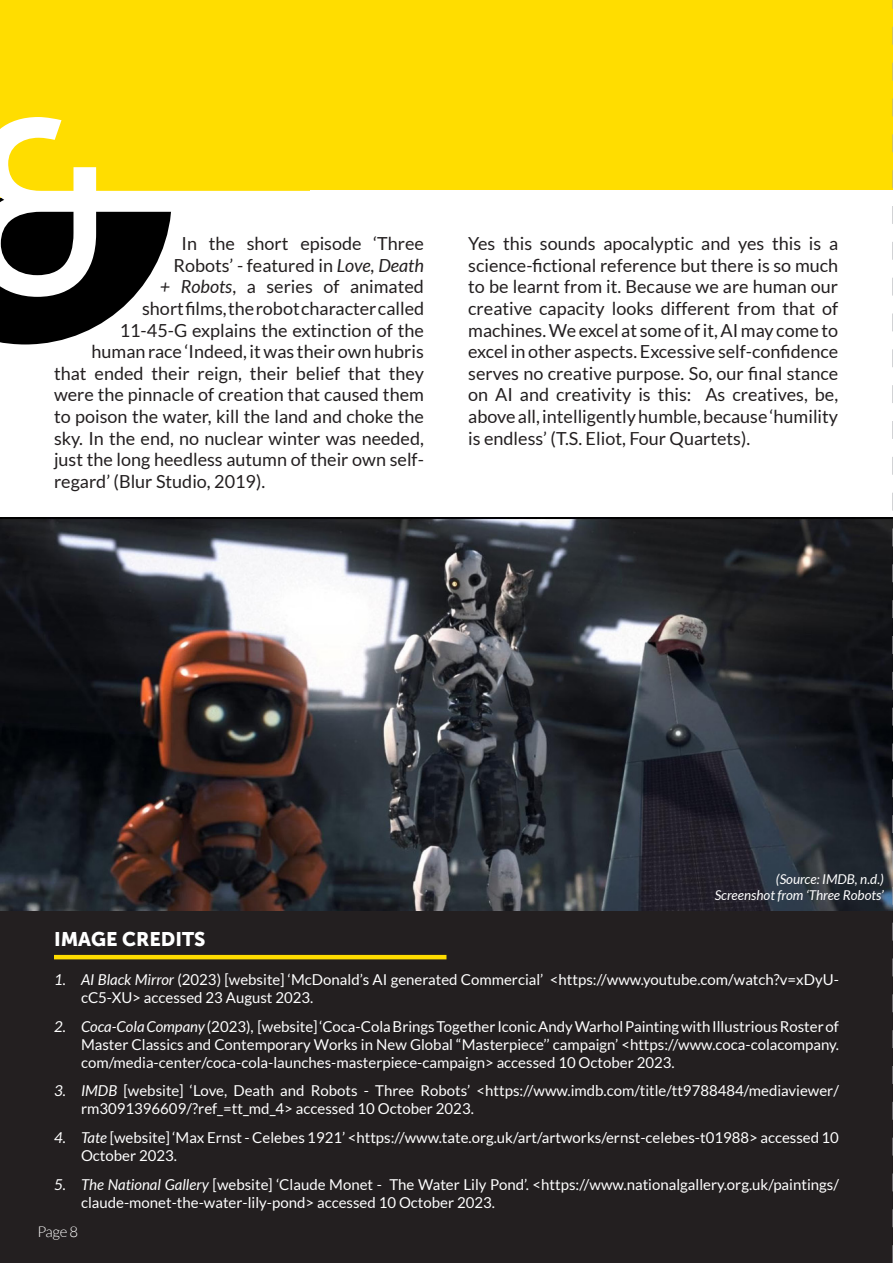
<style>
.page{position:relative;width:893px;height:1263px;background:#fff}
.page>*{position:absolute;margin:0;border:0;box-sizing:border-box;transform-origin:0 0}
.Subheading_1{font:19.5px "Museo Sans 900";color:#fff}
.Paragraph_Style_1{font:18px/21.6px "Lato";color:#231f20;text-align:justify}
.t1{font:15px/18px "Lato";color:#fff}
.t2{font:300 15px "Lato";color:#fff}
.t3{font:italic 13.5px "Lato";color:#fff}
.s1{font-style:italic}
</style>
<div class="page">
<div style="left:0;top:821px;width:893px;height:442px;background:#231f20"></div>
<svg style="left:0;top:297px;width:133px;height:47px;fill:#000"></svg>
<div style="left:0;top:0;width:893px;height:198px;background:#fd0"></div>
<svg style="left:0;top:117px;width:311px;height:180px"></svg>
<div style="left:311px;top:190px;width:582px;height:21px;background:#fff"></div>
<img style="left:0;top:517px;width:892px;height:393px">
<svg style="left:892px;top:0;width:1px;height:1263px"></svg>
<hr style="left:54px;top:955px;width:392px;height:4px;background:#fd0">
<p class="Paragraph_Style_1" style="left:182px;top:233px;width:244px">In the short episode ‘Three</p>
<p class="Paragraph_Style_1" style="left:173px;top:254px;width:252px">Robots’ - featured in <span class="s1">Love, Death</span></p>
<p class="Paragraph_Style_1" style="left:160px;top:276px;width:266px"><span class="s1">+ Robots</span>, a series of animated</p>
<p class="Paragraph_Style_1" style="left:142px;top:297px;width:284px">short films, the robot character called</p>
<p class="Paragraph_Style_1" style="left:120px;top:319px;width:306px">11-45-G explains the extinction of the</p>
<p class="Paragraph_Style_1" style="left:92px;top:341px;width:334px">human race ‘Indeed, it was their own hubris</p>
<p class="Paragraph_Style_1" style="left:54px;top:362px;width:371px">that ended their reign, their belief that they</p>
<p class="Paragraph_Style_1" style="left:54px;top:384px;width:371px">were the pinnacle of creation that caused them</p>
<p class="Paragraph_Style_1" style="left:54px;top:405px;width:371px">to poison the water, kill the land and choke the</p>
<p class="Paragraph_Style_1" style="left:54px;top:427px;width:371px">sky. In the end, no nuclear winter was needed,</p>
<p class="Paragraph_Style_1" style="left:54px;top:449px;width:371px">just the long heedless autumn of their own self-</p>
<p class="Paragraph_Style_1" style="left:54px;top:470px;width:213px">regard’ (Blur Studio, 2019).</p>
<p class="Paragraph_Style_1" style="left:468px;top:233px;width:371px">Yes this sounds apocalyptic and yes this is a science-fictional reference but there is so much to be learnt from it. Because we are human our creative capacity looks different from that of machines. We excel at some of it, AI may come to excel in other aspects. Excessive self-confidence serves no creative purpose. So, our final stance on AI and creativity is this: As creatives, be, above all, intelligently humble, because ‘humility is endless’ (T.S. Eliot, Four Quartets).</p>
<p class="t3" style="left:776px;top:872px;width:109px">(Source: IMDB, n.d.)</p>
<p class="t3" style="left:715px;top:888px;width:171px">Screenshot from ‘Three Robots’</p>
<p class="Subheading_1" style="left:54px;top:928px;width:153px">IMAGE CREDITS</p>
<p class="t1" style="left:81px;top:970px;width:759px;text-indent:-27px"><span class="s1">1. AI Black Mirror</span> (2023) [website] ‘McDonald’s AI generated Commercial’ &lt;https://www.youtube.com/watch?v=xDyU&shy;cC5-XU&gt; accessed 23 August 2023.</p>
<p class="t1" style="left:81px;top:1017px;width:759px;text-align:justify;text-indent:-27px"><span class="s1">2. Coca-Cola Company</span> (2023), [website] ‘Coca‑Cola Brings Together Iconic Andy Warhol Painting with Illustrious Roster of Master Classics and Contemporary Works in New Global “Masterpiece’’ campaign’ &lt;https://www.coca-colacompany. com/media-center/coca-cola-launches-masterpiece-campaign&gt; accessed 10 October 2023.</p>
<p class="t1" style="left:81px;top:1082px;width:759px;text-indent:-27px"><span class="s1">3. IMDB</span> [website] ‘Love, Death and Robots - Three Robots’ &lt;https://www.imdb.com/title/tt9788484/mediaviewer/ rm3091396609/?ref_=tt_md_4&gt; accessed 10 October 2023.</p>
<p class="t1" style="left:81px;top:1128px;width:759px;text-indent:-27px"><span class="s1">4. Tate</span> [website] ‘Max Ernst - Celebes 1921’ &lt;https://www.tate.org.uk/art/artworks/ernst-celebes-t01988&gt; accessed 10<br>October 2023.</p>
<p class="t1" style="left:81px;top:1175px;width:759px;text-indent:-27px"><span class="s1">5. The National Gallery</span> [website] ‘Claude Monet - The Water Lily Pond’. &lt;https://www.nationalgallery.org.uk/paintings/ claude-monet-the-water-lily-pond&gt; accessed 10 October 2023.</p>
<p class="t2" style="left:38px;top:1224px;width:42px">Page 8</p>
</div>
